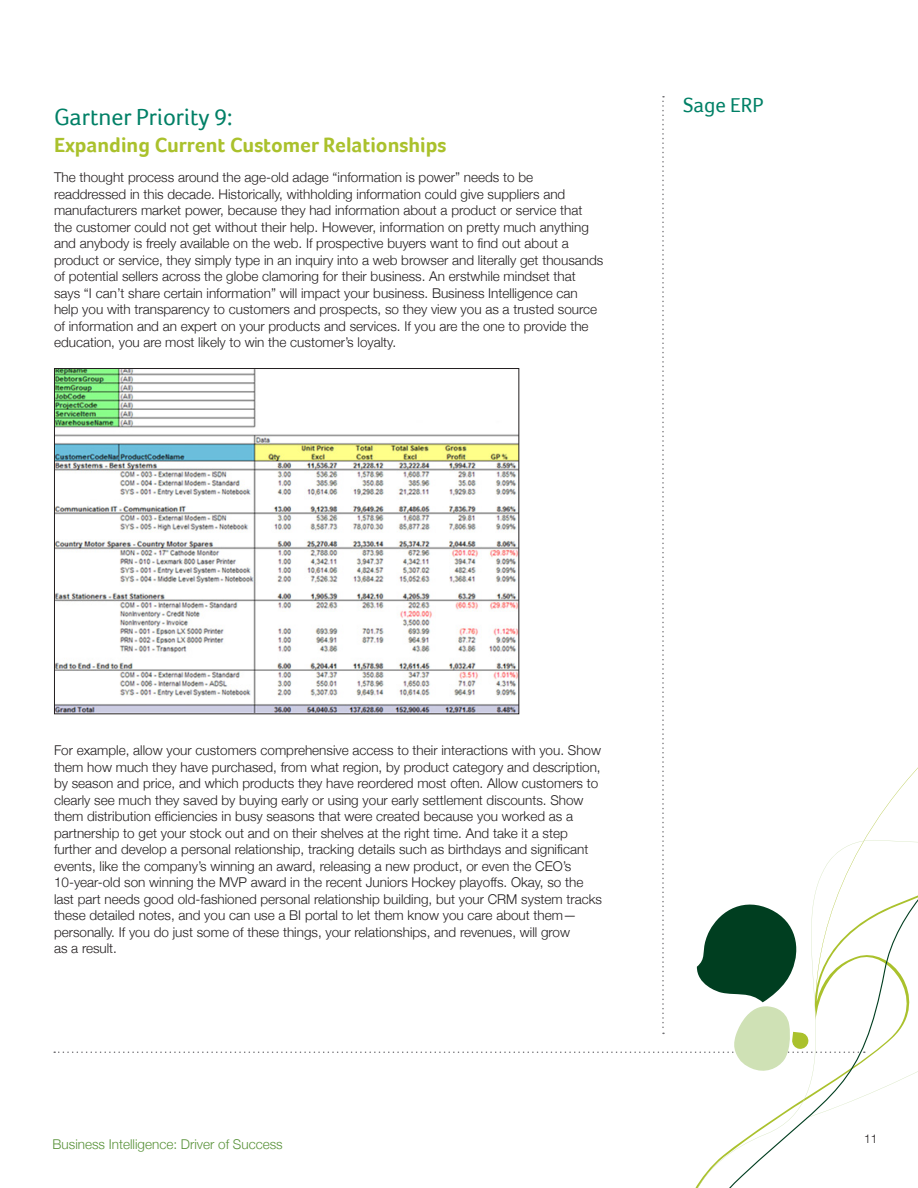
<style>
.page{position:relative;width:918px;height:1188px;background:#fff}
.page>*{position:absolute;margin:0;border:0;box-sizing:border-box;transform-origin:0 0}
.t1{font:24px "Foco";color:#008066}
.t2{font:700 21px "Foco";color:#aac12c}
.t3{font:21px "Foco";color:#008066}
.Body{font:300 13.5px/16.5px "Helvetica Neue";color:#231f20}
.t4{font:300 13.5px "Helvetica Neue";color:#59923a}
.t5{font:300 12px "Helvetica Neue";color:#231f20}
</style>
<div class="page">
<svg style="left:658px;top:773px;width:260px;height:415px"></svg>
<img style="left:56px;top:370px;width:461px;height:342px">
<div style="left:54px;top:368px;width:465px;height:346px;border:1px solid #231f20"></div>
<h2 class="t1" style="left:54px;top:103px;width:180px">Gartner Priority 9:</h2>
<h2 class="t2" style="left:54px;top:133px;width:394px">Expanding Current Customer Relationships</h2>
<p class="Body" style="left:54px;top:169px;width:551px">The thought process around the age-old adage “information is power” needs to be readdressed in this decade. Historically, withholding information could give suppliers and manufacturers market power, because they had information about a product or service that the customer could not get without their help. However, information on pretty much anything and anybody is freely available on the web. If prospective buyers want to find out about a product or service, they simply type in an inquiry into a web browser and literally get thousands of potential sellers across the globe clamoring for their business. An erstwhile mindset that says “I can’t share certain information” will impact your business. Business Intelligence can help you with transparency to customers and prospects, so they view you as a trusted source of information and an expert on your products and services. If you are the one to provide the education, you are most likely to win the customer’s loyalty.</p>
<h2 class="t3" style="left:683px;top:93px;width:82px">Sage ERP</h2>
<p class="Body" style="left:54px;top:742px;width:550px">For example, allow your customers comprehensive access to their interactions with you. Show them how much they have purchased, from what region, by product category and description, by season and price, and which products they have reordered most often. Allow customers to clearly see much they saved by buying early or using your early settlement discounts. Show them distribution efficiencies in busy seasons that were created because you worked as a partnership to get your stock out and on their shelves at the right time. And take it a step further and develop a personal relationship, tracking details such as birthdays and significant events, like the company’s winning an award, releasing a new product, or even the CEO’s 10-year-old son winning the MVP award in the recent Juniors Hockey playoffs. Okay, so the last part needs good old-fashioned personal relationship building, but your CRM system tracks these detailed notes, and you can use a BI portal to let them know you care about them— personally. If you do just some of these things, your relationships, and revenues, will grow<br>as a result.</p>
<p class="t4" style="left:53px;top:1136px;width:232px">Business Intelligence: Driver of Success</p>
<p class="t5" style="left:864px;top:1132px;width:15px">11</p>
</div>
